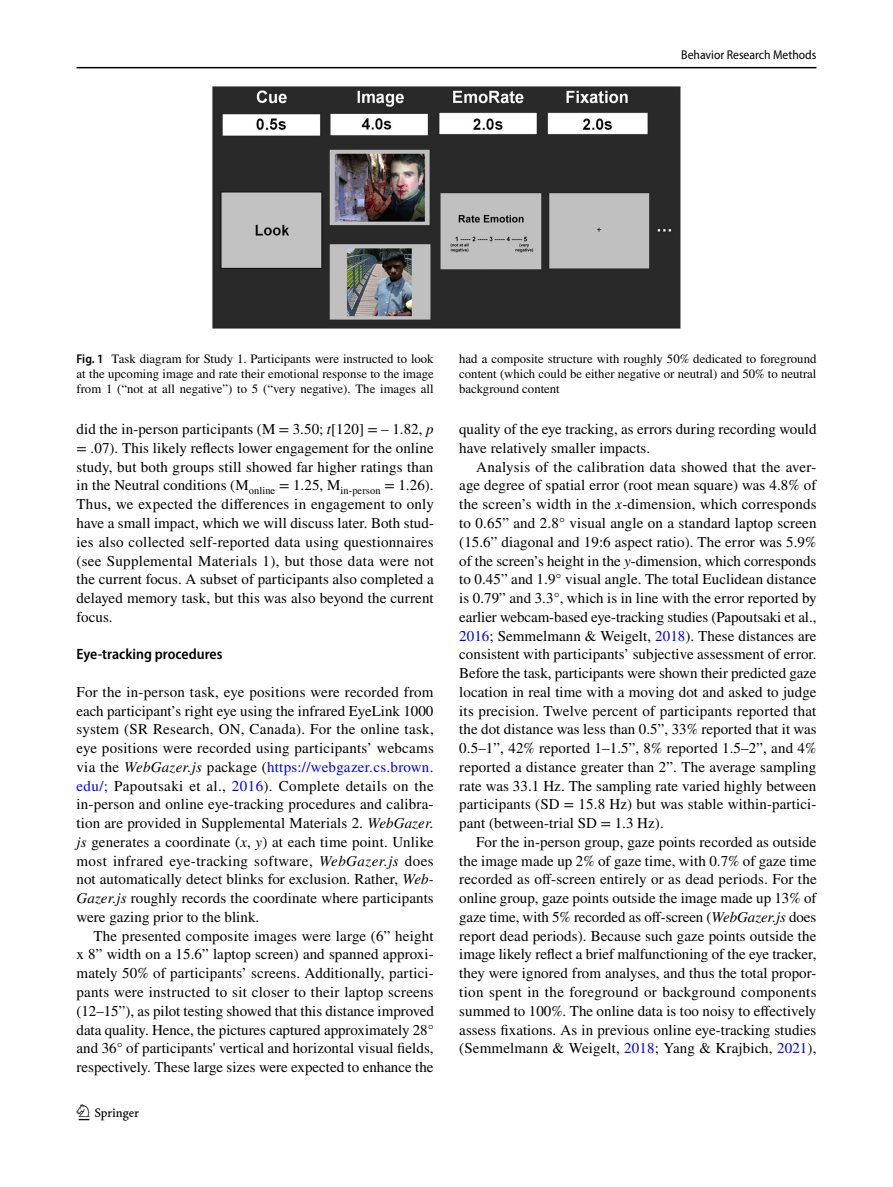
<style>
.page{position:relative;width:893px;height:1187px;background:#fff}
.page>*{position:absolute;margin:0;border:0;box-sizing:border-box;transform-origin:0 0}
.t1{font:22.5px "Springnew Regular 2";color:#000}
.t2{font:15px/18.8px "STIX";letter-spacing:.005em;color:#000;text-align:justify}
.t3{font:600 semi-condensed 15px "Myriad Pro";color:#000}
.t4{font:12.75px/15px "STIX";color:#000;text-align:justify}
.t5{font:semi-condensed 12.75px "Myriad Pro";color:#000}
.s1{font-family:"Myriad Pro";font-weight:600;font-stretch:semi-condensed}
.s2{font-style:italic}
.s3{color:#00f}
</style>
<div class="page">
<hr style="left:77px;top:67px;width:739px;height:1px;background:#000">
<img style="left:212px;top:87px;width:469px;height:241px">
<p class="t5" style="left:681px;top:48px;width:137px">Behavior Research Methods</p>
<p class="t4" style="left:77px;top:352px;width:359px"><span class="s1">Fig. 1</span> Task diagram for Study 1. Participants were instructed to look at the upcoming image and rate their emotional response to the image from 1 (“not at all negative”) to 5 (“very negative). The images all</p>
<p class="t4" style="left:459px;top:352px;width:359px">had a composite structure with roughly 50% dedicated to foreground content (which could be either negative or neutral) and 50% to neutral background content</p>
<p class="t2" style="left:77px;top:421px;width:359px">did the in-person participants (M = 3.50; <span class="s2">t</span>[120] = – 1.82, <span class="s2">p </span>= .07). This likely reflects lower engagement for the online study, but both groups still showed far higher ratings than in the Neutral conditions (M<sub>online</sub> = 1.25, M<sub>in-person</sub> = 1.26).<br>Thus, we expected the differences in engagement to only have a small impact, which we will discuss later. Both stud&shy;ies also collected self-reported data using questionnaires (see Supplemental Materials 1), but those data were not the current focus. A subset of participants also completed a delayed memory task, but this was also beyond the current focus.</p>
<p class="t3" style="left:77px;top:646px;width:147px">Eye‑tracking procedures</p>
<p class="t2" style="left:77px;top:683px;width:359px">For the in-person task, eye positions were recorded from each participant’s right eye using the infrared EyeLink 1000 system (SR Research, ON, Canada). For the online task, eye positions were recorded using participants’ webcams via the <span class="s2">WebGazer.js</span> package (<span class="s3">https://webgazer.cs.brown. edu/;</span> Papoutsaki et al., <span class="s3">2016</span>). Complete details on the in-person and online eye-tracking procedures and calibra&shy;tion are provided in Supplemental Materials 2. <span class="s2">WebGazer. js</span> generates a coordinate (<span class="s2">x</span>, <span class="s2">y</span>) at each time point. Unlike most infrared eye-tracking software, <span class="s2">WebGazer.js</span> does not automatically detect blinks for exclusion. Rather, <span class="s2">Web-Gazer.js</span> roughly records the coordinate where participants were gazing prior to the blink.</p>
<p class="t2" style="left:77px;top:927px;width:359px;text-indent:17px">The presented composite images were large (6” height x 8” width on a 15.6” laptop screen) and spanned approxi&shy;mately 50% of participants’ screens. Additionally, partici&shy;pants were instructed to sit closer to their laptop screens (12–15”), as pilot testing showed that this distance improved data quality. Hence, the pictures captured approximately 28° and 36° of participants' vertical and horizontal visual fields, respectively. These large sizes were expected to enhance the</p>
<h1 class="t1" style="left:79px;top:1104px;width:62px">1 3</h1>
<p class="t2" style="left:459px;top:421px;width:359px">quality of the eye tracking, as errors during recording would have relatively smaller impacts.</p>
<p class="t2" style="left:459px;top:458px;width:359px;text-indent:17px">Analysis of the calibration data showed that the aver&shy;age degree of spatial error (root mean square) was 4.8% of the screen’s width in the <span class="s2">x</span>-dimension, which corresponds to 0.65” and 2.8° visual angle on a standard laptop screen (15.6” diagonal and 19:6 aspect ratio). The error was 5.9% of the screen’s height in the <span class="s2">y</span>-dimension, which corresponds to 0.45” and 1.9° visual angle. The total Euclidean distance is 0.79” and 3.3°, which is in line with the error reported by earlier webcam-based eye-tracking studies (Papoutsaki et al., <span class="s3">2016</span>; Semmelmann &amp; Weigelt, <span class="s3">2018</span>). These distances are consistent with participants’ subjective assessment of error.<br>Before the task, participants were shown their predicted gaze location in real time with a moving dot and asked to judge its precision. Twelve percent of participants reported that the dot distance was less than 0.5”, 33% reported that it was 0.5–1”, 42% reported 1–1.5”, 8% reported 1.5–2”, and 4% reported a distance greater than 2”. The average sampling rate was 33.1 Hz. The sampling rate varied highly between participants (SD = 15.8 Hz) but was stable within-partici&shy;pant (between-trial SD = 1.3 Hz).</p>
<p class="t2" style="left:459px;top:833px;width:359px;text-indent:17px">For the in-person group, gaze points recorded as outside the image made up 2% of gaze time, with 0.7% of gaze time recorded as off-screen entirely or as dead periods. For the online group, gaze points outside the image made up 13% of gaze time, with 5% recorded as off-screen (<span class="s2">WebGazer.js</span> does report dead periods). Because such gaze points outside the image likely reflect a brief malfunctioning of the eye tracker, they were ignored from analyses, and thus the total propor&shy;tion spent in the foreground or background components summed to 100%. The online data is too noisy to effectively assess fixations. As in previous online eye-tracking studies (Semmelmann &amp; Weigelt, <span class="s3">2018</span>; Yang &amp; Krajbich, <span class="s3">2021</span>),</p>
</div>
